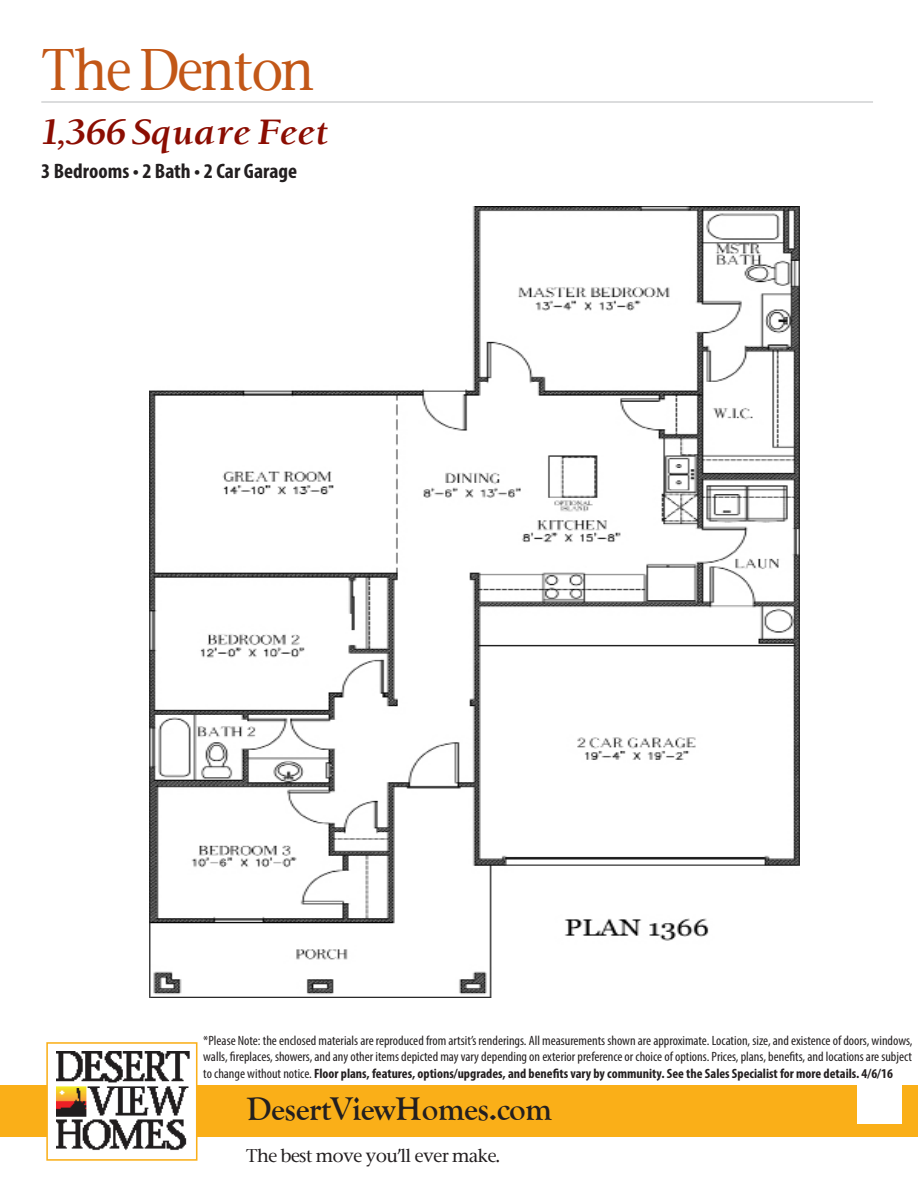
<style>
.page{position:relative;width:918px;height:1188px;background:#fff}
.page>*{position:absolute;margin:0;border:0;box-sizing:border-box;transform-origin:0 0}
.t1{font:500 55.8px "Stone Serif";letter-spacing:-.025em;color:#c25717;scale:.89 1}
.t2{font:700 33.9px "Goudy";letter-spacing:-.02em;color:#231f20}
.t3{font:italic 700 33.9px "Berkeley Oldstyle";letter-spacing:-.025em;color:#8b0d02;scale:1.06 1}
.t4{font:700 condensed 21px "Myriad Pro";color:#231f20}
.t5{font:500 17.55px "Stone Serif";letter-spacing:-.025em;color:#231f20}
.t6{font:condensed 13.5px/16.2px "Myriad Pro";color:#231f20;text-align:justify}
.s1{font-weight:700}
</style>
<div class="page">
<div style="left:0;top:1086px;width:918px;height:51px;background:#faaf18"></div>
<div style="left:47px;top:1043px;width:150px;height:117px;background:#fff"></div>
<img style="left:56px;top:1052px;width:134px;height:98px">
<div style="left:46px;top:1042px;width:151px;height:119px;border:2px solid #faaf18"></div>
<hr style="left:41px;top:101px;width:832px;height:2px;background:#d0d1d3">
<div style="left:857px;top:1086px;width:44px;height:38px;background:#fff"></div>
<img style="left:149px;top:207px;width:651px;height:790px">
<p class="t1" style="left:41px;top:33px;width:308px">The Denton</p>
<p class="t3" style="left:41px;top:112px;width:273px">1,366 Square Feet</p>
<p class="t4" style="left:41px;top:158px;width:257px">3 Bedrooms • 2 Bath • 2 Car Garage</p>
<p class="t6" style="left:203px;top:1033px;width:711px">*Please Note: the enclosed materials are reproduced from artsit’s renderings. All measurements shown are approximate. Location, size, and existence of doors, windows, walls, fireplaces, showers, and any other items depicted may vary depending on exterior preference or choice of options. Prices, plans, benefits, and locations are subject to change without notice. <span class="s1">Floor plans, features, options/upgrades, and benefits vary by community. See the Sales Specialist for more details. 4/6/16</span></p>
<p class="t2" style="left:246px;top:1090px;width:308px">DesertViewHomes.com</p>
<p class="t5" style="left:246px;top:1144px;width:255px">The best move you’ll ever make.</p>
</div>
